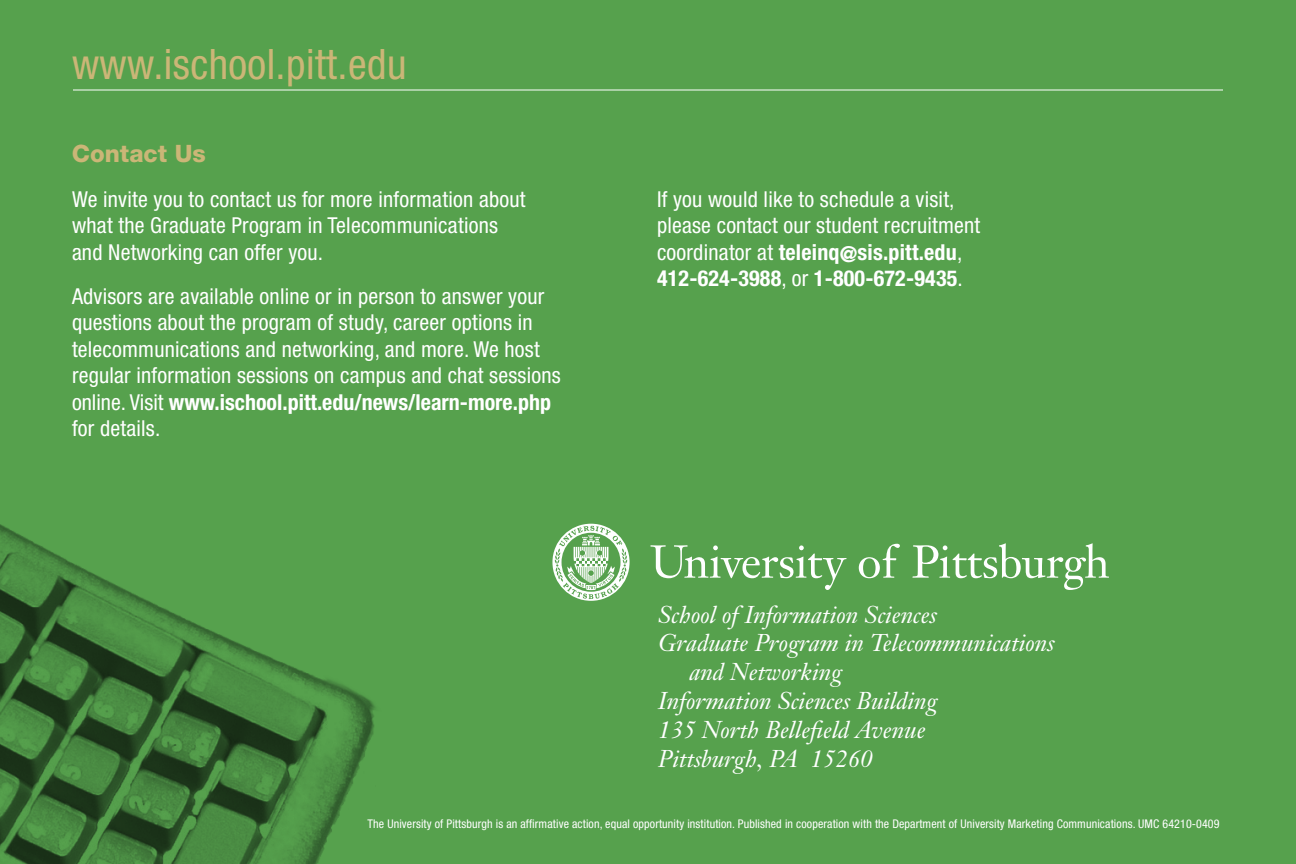
<style>
.page{position:relative;width:1296px;height:864px;background:#56a14d}
.page>*{position:absolute;margin:0;border:0;box-sizing:border-box;transform-origin:0 0}
.t1{font:condensed 42px "Helvetica Neue";letter-spacing:.01em;color:#cbb677}
.t2{font:italic 24px "Janson Text";color:#fff}
.t3{font:800 24px "Helvetica Neue";color:#cbb677}
.t4{font:condensed 22px/26.4px "Helvetica Neue";letter-spacing:.01em;color:#fff}
.t5{font:condensed 12px "Helvetica Neue";letter-spacing:.01em;color:#fff}
.s1{font-weight:700}
</style>
<div class="page">
<svg style="left:650px;top:545px;width:197px;height:45px"></svg>
<svg style="left:859px;top:544px;width:41px;height:34px"></svg>
<svg style="left:912px;top:543px;width:197px;height:47px"></svg>
<svg style="left:552px;top:524px;width:78px;height:77px"></svg>
<hr style="left:73px;top:90px;width:1150px;height:1px;background:#fff">
<img style="left:0;top:524px;width:376px;height:340px">
<h1 class="t1" style="left:72px;top:40px;width:336px">www.ischool.pitt.edu</h1>
<p class="t3" style="left:72px;top:140px;width:135px">Contact Us</p>
<p class="t4" style="left:72px;top:186px;width:455px">We invite you to contact us for more information about what the Graduate Program in Telecommunications and Networking can offer you.</p>
<p class="t4" style="left:72px;top:283px;width:490px">Advisors are available online or in person to answer your questions about the program of study, career options in telecommunications and networking, and more. We host regular information sessions on campus and chat sessions online. Visit <span class="s1">www.ischool.pitt.edu/news/learn-more.php </span>for details.</p>
<p class="t4" style="left:657px;top:186px;width:325px">If you would like to schedule a visit, please contact our student recruitment coordinator at <span class="s1">teleinq@sis.pitt.edu</span>, <span class="s1">412-624-3988</span>, or <span class="s1">1-800-672-9435</span>.</p>
<p class="t2" style="left:658px;top:599px;width:280px">School of Information Sciences</p>
<p class="t2" style="left:658px;top:628px;width:398px">Graduate Program in Telecommunications</p>
<p class="t2" style="left:689px;top:657px;width:154px">and Networking</p>
<p class="t2" style="left:658px;top:686px;width:281px">Information Sciences Building</p>
<p class="t2" style="left:658px;top:715px;width:269px">135 North Bellefield Avenue</p>
<p class="t2" style="left:658px;top:743px;width:216px">Pittsburgh, PA 15260</p>
<p class="t5" style="left:368px;top:817px;width:854px">The University of Pittsburgh is an affirmative action, equal opportunity institution. Published in cooperation with the Department of University Marketing Communications. UMC 64210-0409</p>
</div>
